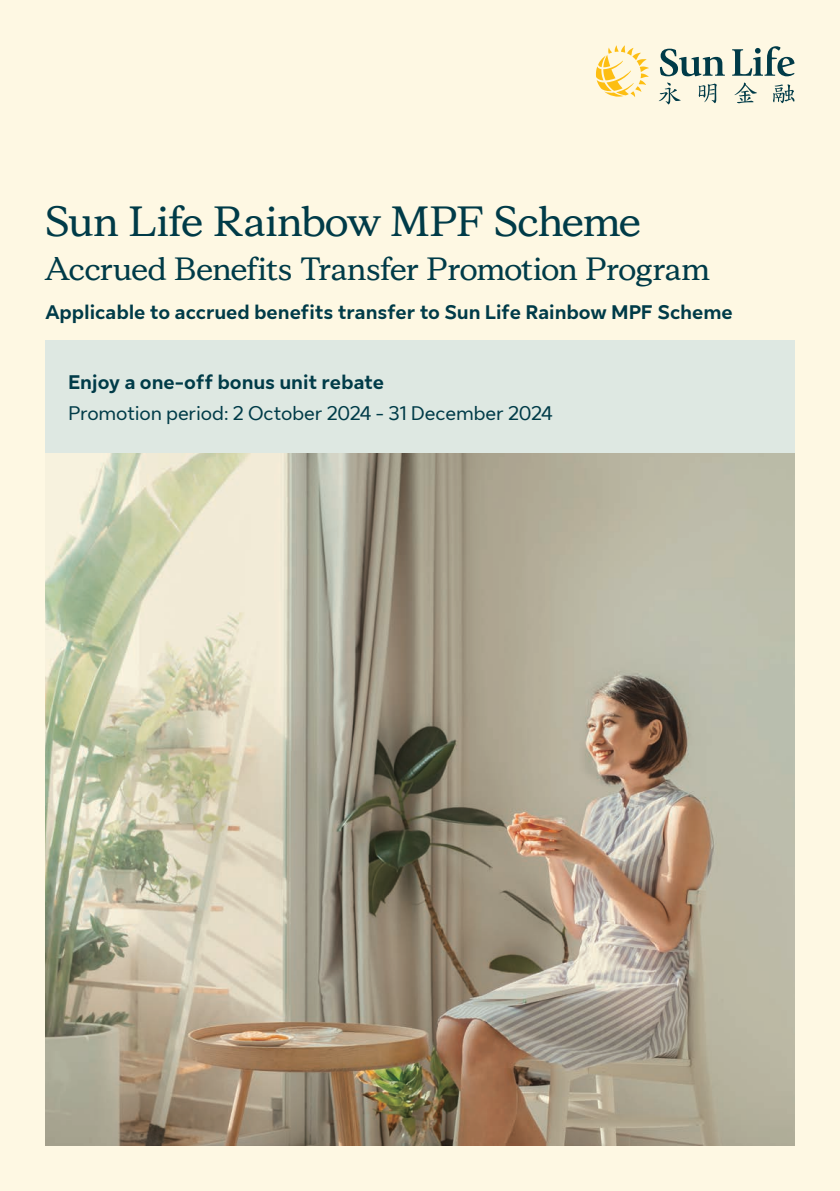
<style>
.page{position:relative;width:840px;height:1191px;background:#fff}
.page>*{position:absolute;margin:0;border:0;box-sizing:border-box;transform-origin:0 0}
.t1{font:700 42px "Sun Life New Display";letter-spacing:-.005em;color:#003b48}
.t2{font:700 32px "Sun Life New Display";letter-spacing:-.01em;color:#003b48}
.t3{font:700 20px "Sun Life New Text";letter-spacing:-.005em;color:#003b48}
.t4{font:20px "Sun Life New Text";letter-spacing:-.01em;color:#003b48}
</style>
<div class="page">
<div style="left:0;top:0;width:839px;height:1191px;background:#fef8e3"></div>
<div style="left:45px;top:340px;width:749px;height:114px;background:#dee8e2"></div>
<svg style="left:595px;top:45px;width:53px;height:52px"></svg>
<svg style="left:660px;top:49px;width:64px;height:27px"></svg>
<svg style="left:732px;top:46px;width:62px;height:30px"></svg>
<svg style="left:659px;top:83px;width:21px;height:21px"></svg>
<svg style="left:698px;top:84px;width:18px;height:19px"></svg>
<svg style="left:734px;top:83px;width:22px;height:20px"></svg>
<svg style="left:773px;top:84px;width:21px;height:19px"></svg>
<img style="left:45px;top:454px;width:749px;height:691px">
<p class="t1" style="left:45px;top:193px;width:596px">Sun Life Rainbow MPF Scheme</p>
<p class="t2" style="left:45px;top:247px;width:665px">Accrued Benefits Transfer Promotion Program</p>
<p class="t3" style="left:45px;top:298px;width:688px">Applicable to accrued benefits transfer to Sun Life Rainbow MPF Scheme</p>
<p class="t3" style="left:68px;top:368px;width:317px">Enjoy a one-off bonus unit rebate</p>
<p class="t4" style="left:68px;top:399px;width:486px">Promotion period: 2 October 2024 - 31 December 2024</p>
</div>
